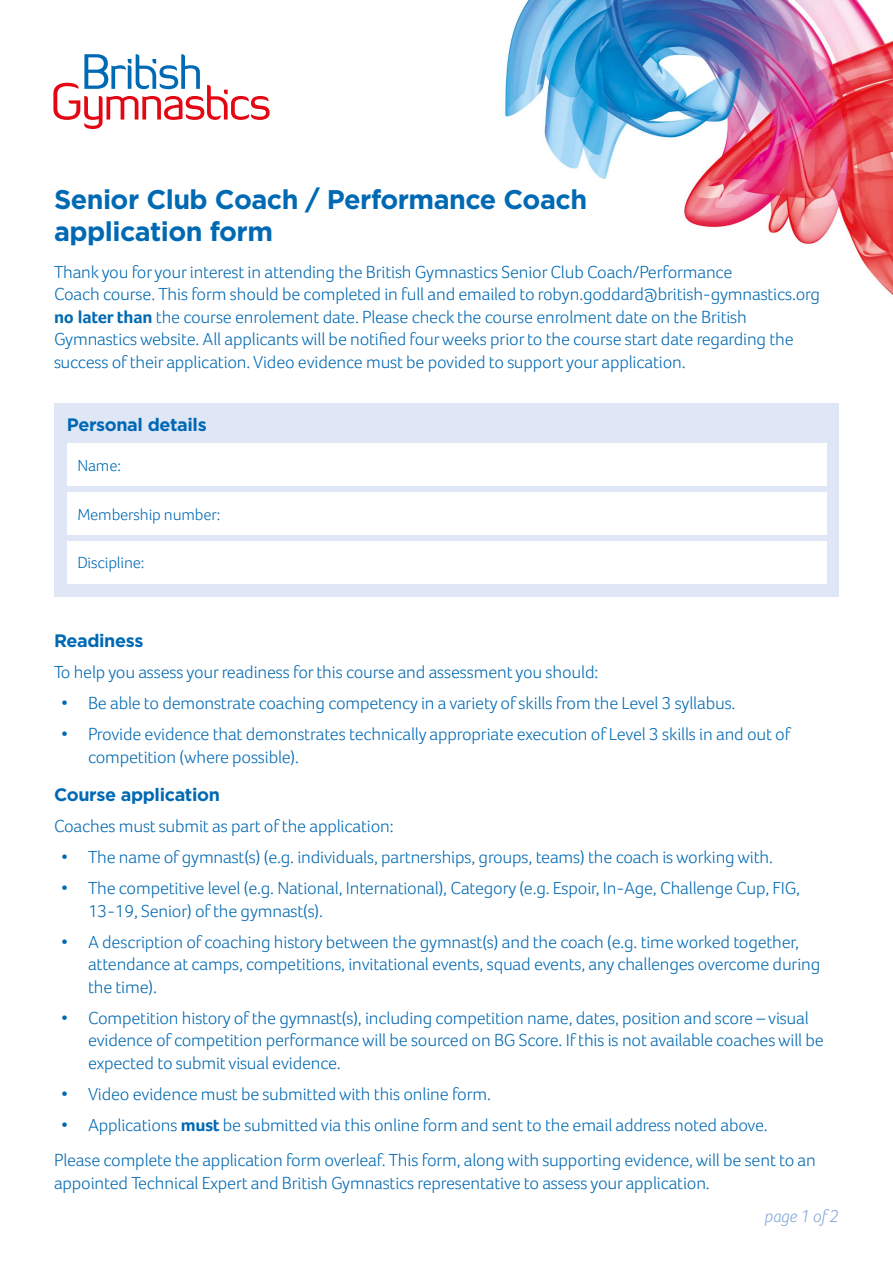
<style>
.page{position:relative;width:893px;height:1263px;background:#fff}
.page>*{position:absolute;margin:0;border:0;box-sizing:border-box;transform-origin:0 0}
.t1{font:700 27px/32.4px "Gotham";letter-spacing:-.02em;color:#0069b3}
.t2{font:300 18px/22.5px "Foco";letter-spacing:-.01em;color:#0069b3}
.t3{font:700 18px "Gotham";letter-spacing:-.02em;color:#0069b3}
.t4{font:italic 300 18px "Foco";letter-spacing:-.01em;color:#88aada}
.t5{font:300 16.5px "Foco";letter-spacing:-.01em;color:#0069b3}
.s1{font-weight:700}
</style>
<div class="page">
<img style="left:505px;top:0;width:388px;height:296px">
<svg style="left:53px;top:54px;width:217px;height:75px"></svg>
<div style="left:54px;top:404px;width:785px;height:193px;background:#dfe6f6"></div>
<div style="left:67px;top:443px;width:759px;height:43px;background:#fff"></div>
<div style="left:67px;top:492px;width:759px;height:43px;background:#fff"></div>
<div style="left:67px;top:541px;width:759px;height:43px;background:#fff"></div>
<h1 class="t1" style="left:54px;top:183px;width:535px">Senior Club Coach / Performance Coach application form</h1>
<p class="t2" style="left:54px;top:260px;width:767px">Thank you for your interest in attending the British Gymnastics Senior Club Coach/Performance<br>Coach course. This form should be completed in full and emailed to robyn.goddard@british-gymnastics.org <span class="s1">no later than</span> the course enrolement date. Please check the course enrolment date on the British Gymnastics website. All applicants will be notified four weeks prior to the course start date regarding the success of their application. Video evidence must be povided to support your application.</p>
<p class="t3" style="left:67px;top:412px;width:142px">Personal details</p>
<p class="t5" style="left:77px;top:456px;width:45px">Name:</p>
<p class="t5" style="left:77px;top:504px;width:144px">Membership number:</p>
<p class="t5" style="left:77px;top:553px;width:69px">Discipline:</p>
<p class="t3" style="left:54px;top:629px;width:91px">Readiness</p>
<p class="t2" style="left:54px;top:661px;width:546px">To help you assess your readiness for this course and assessment you should:</p>
<p class="t2" style="left:61px;top:692px;width:676px">• Be able to demonstrate coaching competency in a variety of skills from the Level 3 syllabus.</p>
<p class="t2" style="left:88px;top:723px;width:704px;text-indent:-27px">• Provide evidence that demonstrates technically appropriate execution of Level 3 skills in and out of competition (where possible).</p>
<p class="t3" style="left:54px;top:783px;width:167px">Course application</p>
<p class="t2" style="left:54px;top:815px;width:341px">Coaches must submit as part of the application:</p>
<p class="t2" style="left:61px;top:846px;width:713px">• The name of gymnast(s) (e.g. individuals, partnerships, groups, teams) the coach is working with.</p>
<p class="t2" style="left:88px;top:877px;width:714px;text-indent:-27px">• The competitive level (e.g. National, International), Category (e.g. Espoir, In-Age, Challenge Cup, FIG,<br>13-19, Senior) of the gymnast(s).</p>
<p class="t2" style="left:88px;top:930px;width:734px;text-indent:-27px">• A description of coaching history between the gymnast(s) and the coach (e.g. time worked together, attendance at camps, competitions, invitational events, squad events, any challenges overcome during the time).</p>
<p class="t2" style="left:88px;top:1006px;width:737px;text-indent:-27px">• Competition history of the gymnast(s), including competition name, dates, position and score – visual evidence of competition performance will be sourced on BG Score. If this is not available coaches will be expected to submit visual evidence.</p>
<p class="t2" style="left:61px;top:1082px;width:431px">• Video evidence must be submitted with this online form.</p>
<p class="t2" style="left:54px;top:1107px;width:763px;line-height:35.2px;text-indent:7px">• Applications <span class="s1">must</span> be submitted via this online form and sent to the email address noted above.<br>Please complete the application form overleaf. This form, along with supporting evidence, will be sent to an</p>
<p class="t2" style="left:54px;top:1171px;width:657px">appointed Technical Expert and British Gymnastics representative to assess your application.</p>
<p class="t4" style="left:765px;top:1205px;width:76px">page 1 of 2</p>
</div>
